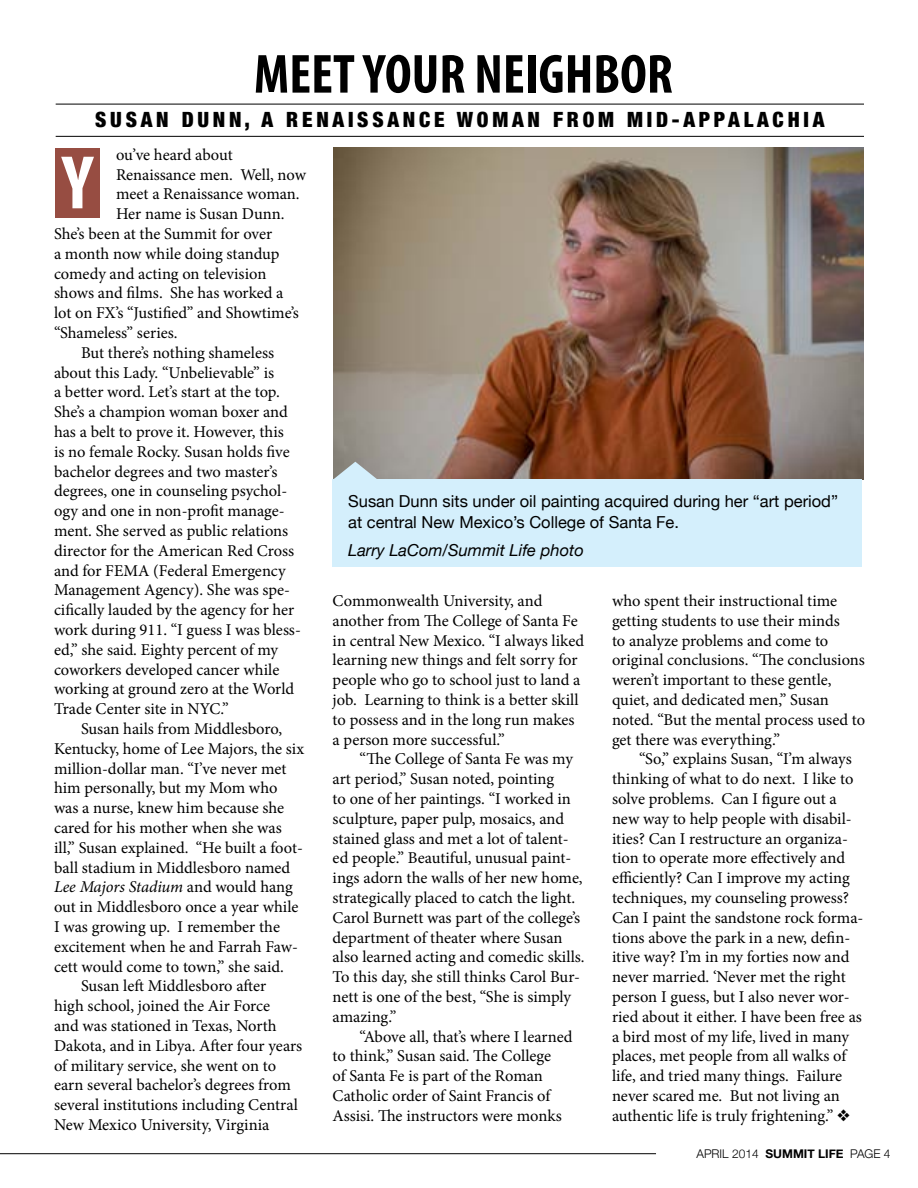
<style>
.page{position:relative;width:918px;height:1188px;background:#fff}
.page>*{position:absolute;margin:0;border:0;box-sizing:border-box;transform-origin:0 0}
.t1{font:700 condensed 76.5px "Myriad Pro";color:#fff}
.headline{font:700 condensed 55.5px "Myriad Pro";color:#000}
.Large_Byline{font:900 condensed 21px "Helvetica Neue";letter-spacing:.18em;color:#000}
.Body_Text{font:16.5px/19.8px "Minion Pro";letter-spacing:-.005em;color:#000}
.Photo_Caption{font:16.5px/21px "Helvetica Neue";color:#000}
.Photo_Caption-2{font:italic 16.5px "Helvetica Neue";color:#000}
.t2{font:300 12px "Helvetica Neue";color:#000}
.s1{font-style:italic}
.s2{font-weight:700}
</style>
<div class="page">
<img style="left:334px;top:148px;width:529px;height:332px">
<hr style="left:0;top:1153px;width:656px;height:1px;background:#000">
<div style="left:333px;top:479px;width:529px;height:88px;background:#d4effc"></div>
<div style="left:55px;top:148px;width:45px;height:69px;background:#974d42"></div>
<hr style="left:56px;top:104px;width:808px;height:1px;background:#000">
<hr style="left:56px;top:136px;width:808px;height:1px;background:#000">
<svg style="left:333px;top:462px;width:45px;height:17px"></svg>
<p class="headline" style="left:254px;top:39px;width:420px">MEET YOUR NEIGHBOR</p>
<p class="Large_Byline" style="left:95px;top:102px;width:731px">SUSAN DUNN, A RENAISSANCE WOMAN FROM MID-APPALACHIA</p>
<p class="Body_Text" style="left:116px;top:145px;width:118px">ou’ve heard about</p>
<p class="Body_Text" style="left:116px;top:165px;width:191px">Renaissance men. Well, now</p>
<p class="Body_Text" style="left:116px;top:184px;width:185px">meet a Renaissance woman.</p>
<p class="Body_Text" style="left:116px;top:204px;width:170px">Her name is Susan Dunn.</p>
<p class="Body_Text" style="left:54px;top:224px;width:220px">She’s been at the Summit for over</p>
<p class="Body_Text" style="left:54px;top:244px;width:227px">a month now while doing standup</p>
<p class="Body_Text" style="left:54px;top:264px;width:214px">comedy and acting on television</p>
<p class="Body_Text" style="left:54px;top:283px;width:231px">shows and films. She has worked a</p>
<p class="Body_Text" style="left:54px;top:303px;width:246px">lot on FX’s “Justified” and Showtime’s</p>
<p class="Body_Text" style="left:54px;top:323px;width:125px">“Shameless” series.</p>
<p class="Body_Text" style="left:54px;top:343px;width:248px;text-indent:27px">But there’s nothing shameless about this Lady. “Unbelievable” is<br>a better word. Let’s start at the top.<br>She’s a champion woman boxer and has a belt to prove it. However, this<br>is no female Rocky. Susan holds five bachelor degrees and two master’s degrees, one in counseling psychol&shy;ogy and one in non-profit manage&shy;ment. She served as public relations director for the American Red Cross and for FEMA (Federal Emergency Management Agency). She was spe&shy;cifically lauded by the agency for her work during 911. “I guess I was bless&shy;ed,” she said. Eighty percent of my coworkers developed cancer while working at ground zero at the World Trade Center site in NYC.”</p>
<p class="Body_Text" style="left:54px;top:719px;width:252px;text-indent:27px">Susan hails from Middlesboro, Kentucky, home of Lee Majors, the six million-dollar man. “I’ve never met him personally, but my Mom who was a nurse, knew him because she cared for his mother when she was ill,” Susan explained. “He built a foot&shy;ball stadium in Middlesboro named <span class="s1">Lee Majors Stadium</span> and would hang out in Middlesboro once a year while I was growing up. I remember the excitement when he and Farrah Faw&shy;cett would come to town,” she said.</p>
<p class="Body_Text" style="left:54px;top:976px;width:250px;text-indent:27px">Susan left Middlesboro after<br>high school, joined the Air Force<br>and was stationed in Texas, North Dakota, and in Libya. After four years of military service, she went on to earn several bachelor’s degrees from several institutions including Central New Mexico University, Virginia</p>
<p class="t1" style="left:62px;top:135px;width:32px">Y</p>
<p class="Photo_Caption" style="left:348px;top:490px;width:491px">Susan Dunn sits under oil painting acquired during her “art period” at central New Mexico’s College of Santa Fe.</p>
<p class="Photo_Caption-2" style="left:348px;top:537px;width:237px">Larry LaCom/Summit Life photo</p>
<p class="Body_Text" style="left:333px;top:591px;width:253px">Commonwealth University, and another from The College of Santa Fe in central New Mexico. “I always liked learning new things and felt sorry for people who go to school just to land a job. Learning to think is a better skill to possess and in the long run makes a person more successful.”</p>
<p class="Body_Text" style="left:333px;top:749px;width:254px;text-indent:27px">“The College of Santa Fe was my art period,” Susan noted, pointing<br>to one of her paintings. “I worked in sculpture, paper pulp, mosaics, and stained glass and met a lot of talent&shy;ed people.” Beautiful, unusual paint&shy;ings adorn the walls of her new home, strategically placed to catch the light.<br>Carol Burnett was part of the college’s department of theater where Susan also learned acting and comedic skills.<br>To this day, she still thinks Carol Bur&shy;nett is one of the best, “She is simply amazing.”</p>
<p class="Body_Text" style="left:333px;top:1027px;width:242px;text-indent:27px">“Above all, that’s where I learned to think,” Susan said. The College<br>of Santa Fe is part of the Roman Catholic order of Saint Francis of Assisi. The instructors were monks</p>
<p class="Body_Text" style="left:612px;top:591px;width:255px">who spent their instructional time getting students to use their minds<br>to analyze problems and come to original conclusions. “The conclusions weren’t important to these gentle, quiet, and dedicated men,” Susan noted. “But the mental process used to get there was everything.”</p>
<p class="Body_Text" style="left:612px;top:749px;width:253px;text-indent:27px">“So,” explains Susan, “I’m always thinking of what to do next. I like to solve problems. Can I figure out a new way to help people with disabil&shy;ities? Can I restructure an organiza&shy;tion to operate more effectively and efficiently? Can I improve my acting techniques, my counseling prowess?<br>Can I paint the sandstone rock forma&shy;tions above the park in a new, defin&shy;itive way? I’m in my forties now and never married. ‘Never met the right person I guess, but I also never wor&shy;ried about it either. I have been free as a bird most of my life, lived in many places, met people from all walks of life, and tried many things. Failure never scared me. But not living an authentic life is truly frightening.” ❖</p>
<p class="t2" style="left:697px;top:1144px;width:196px">APRIL 2014 <span class="s2">SUMMIT LIFE</span> PAGE 4</p>
</div>
